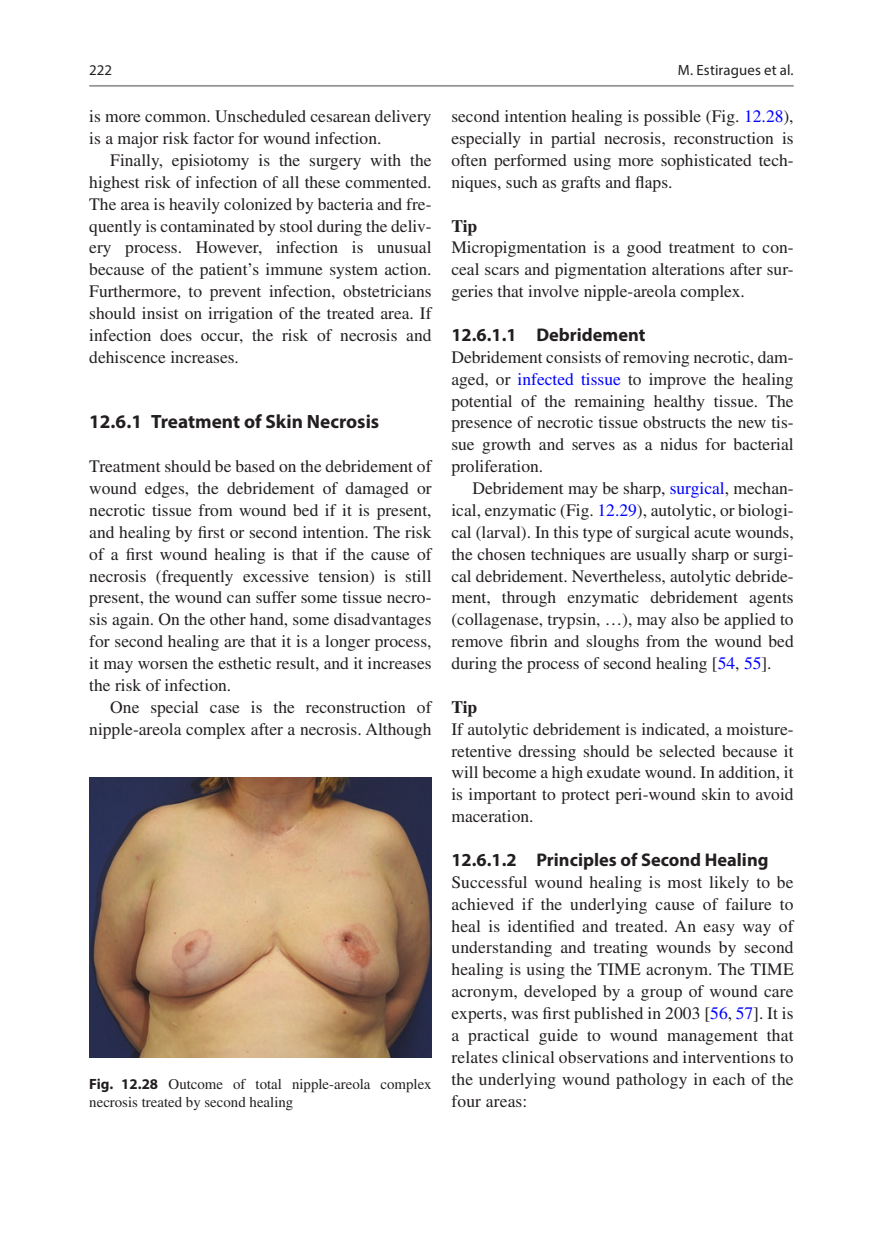
<style>
.page{position:relative;width:883px;height:1260px;background:#fff}
.page>*{position:absolute;margin:0;border:0;box-sizing:border-box;transform-origin:0 0}
._2_hd{font:700 19.25px "Myriad Pro";color:#231f20}
._3_hd{font:700 18.38px "Myriad Pro";color:#231f20}
.Text_flush{font:17.5px/21.9px "Times LT Std";color:#231f20;text-align:justify}
.Text{font:17.5px/21.9px "Times LT Std";color:#231f20;text-align:justify}
.B_title_Overview{font:700 17.5px "Times LT Std";letter-spacing:-.01em;color:#231f20}
.t1{font:14.88px/17.5px "Times LT Std";color:#231f20}
.t2{font:14.88px "Myriad Pro";letter-spacing:.005em;color:#231f20}
.s1{font-family:"Myriad Pro";font-weight:700}
.s2{color:#00f}
</style>
<div class="page">
<img style="left:90px;top:778px;width:341px;height:280px">
<hr style="left:89px;top:85px;width:705px;height:2px;background:#939598">
<p class="t2" style="left:89px;top:61px;width:24px">222</p>
<p class="Text" style="left:89px;top:105px;width:344px">is more common. Unscheduled cesarean delivery is a major risk factor for wound infection.</p>
<p class="Text" style="left:89px;top:149px;width:344px;text-indent:21px">Finally, episiotomy is the surgery with the highest risk of infection of all these commented.<br>The area is heavily colonized by bacteria and fre&shy;quently is contaminated by stool during the deliv&shy;ery process. However, infection is unusual because of the patient’s immune system action.<br>Furthermore, to prevent infection, obstetricians should insist on irrigation of the treated area. If infection does occur, the risk of necrosis and dehiscence increases.</p>
<h3 class="_2_hd" style="left:89px;top:409px;width:292px">12.6.1 Treatment of Skin Necrosis</h3>
<p class="Text_flush" style="left:89px;top:455px;width:344px">Treatment should be based on the debridement of wound edges, the debridement of damaged or necrotic tissue from wound bed if it is present, and healing by first or second intention. The risk of a first wound healing is that if the cause of necrosis (frequently excessive tension) is still present, the wound can suffer some tissue necro&shy;sis again. On the other hand, some disadvantages for second healing are that it is a longer process, it may worsen the esthetic result, and it increases the risk of infection.</p>
<p class="Text" style="left:89px;top:696px;width:344px;text-align:right">One special case is the reconstruction of nipple-areola complex after a necrosis. Although</p>
<p class="t1" style="left:89px;top:1075px;width:344px"><span class="s1">Fig. 12.28</span> Outcome of total nipple-areola complex necrosis treated by second healing</p>
<p class="t2" style="left:678px;top:61px;width:117px">M. Estiragues et al.</p>
<p class="Text" style="left:451px;top:105px;width:344px">second intention healing is possible (Fig. <span class="s2">12.28</span>), especially in partial necrosis, reconstruction is often performed using more sophisticated tech&shy;niques, such as grafts and flaps.</p>
<p class="B_title_Overview" style="left:451px;top:215px;width:27px">Tip</p>
<p class="Text_flush" style="left:451px;top:237px;width:344px">Micropigmentation is a good treatment to con&shy;ceal scars and pigmentation alterations after sur&shy;geries that involve nipple-areola complex.</p>
<h4 class="_3_hd" style="left:451px;top:323px;width:196px">12.6.1.1 Debridement</h4>
<p class="Text_flush" style="left:451px;top:346px;width:344px">Debridement consists of removing necrotic, dam&shy;aged, or <span class="s2">infected tissue</span> to improve the healing potential of the remaining healthy tissue. The presence of necrotic tissue obstructs the new tis&shy;sue growth and serves as a nidus for bacterial proliferation.</p>
<p class="Text" style="left:451px;top:477px;width:344px;text-indent:21px">Debridement may be sharp, <span class="s2">surgical</span>, mechan&shy;ical, enzymatic (Fig. <span class="s2">12.29</span>), autolytic, or biologi&shy;cal (larval). In this type of surgical acute wounds, the chosen techniques are usually sharp or surgi&shy;cal debridement. Nevertheless, autolytic debride&shy;ment, through enzymatic debridement agents (collagenase, trypsin, …), may also be applied to remove fibrin and sloughs from the wound bed during the process of second healing [<span class="s2">54</span>, <span class="s2">55</span>].</p>
<p class="B_title_Overview" style="left:451px;top:696px;width:27px">Tip</p>
<p class="Text_flush" style="left:451px;top:718px;width:344px">If autolytic debridement is indicated, a moisture&shy;retentive dressing should be selected because it will become a high exudate wound. In addition, it is important to protect peri-wound skin to avoid maceration.</p>
<h4 class="_3_hd" style="left:451px;top:848px;width:319px">12.6.1.2 Principles of Second Healing</h4>
<p class="Text_flush" style="left:451px;top:871px;width:344px">Successful wound healing is most likely to be achieved if the underlying cause of failure to heal is identified and treated. An easy way of understanding and treating wounds by second healing is using the TIME acronym. The TIME acronym, developed by a group of wound care experts, was first published in 2003 [<span class="s2">56</span>, <span class="s2">57</span>]. It is a practical guide to wound management that relates clinical observations and interventions to the underlying wound pathology in each of the four areas:</p>
</div>
